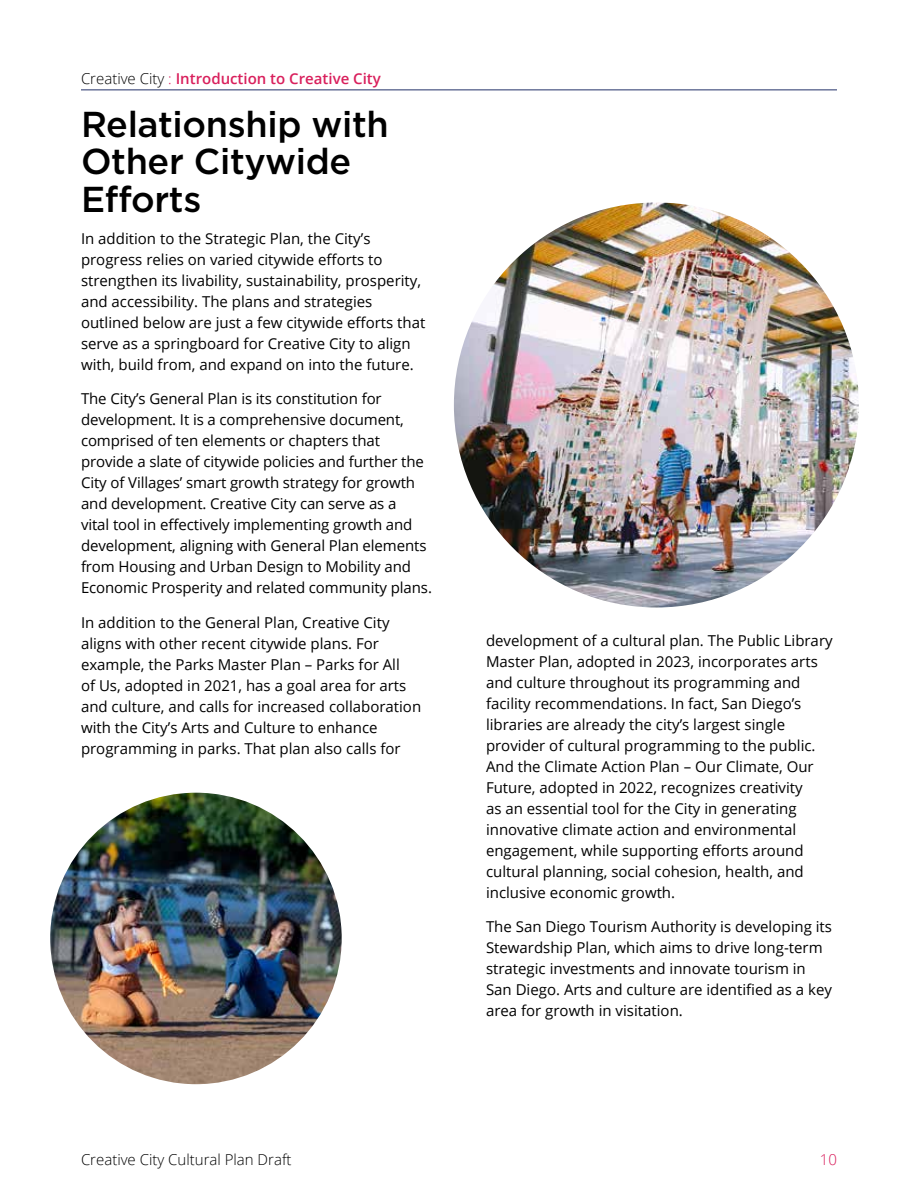
<style>
.page{position:relative;width:918px;height:1188px;background:#fff}
.page>*{position:absolute;margin:0;border:0;box-sizing:border-box;transform-origin:0 0}
.t1{font:500 36px/37.5px "Gotham";letter-spacing:-.01em;color:#000}
.t2{font:15px/21px "Open Sans";color:#000}
.t3{font:600 15px "Open Sans";color:#d91f5c}
.t4{font:300 15px "Open Sans";color:#000}
.t5{font:300 15px "Open Sans";color:#d91f5c}
.s1{font-weight:300;color:#000}
.s2{font-weight:300}
</style>
<div class="page">
<img style="left:50px;top:793px;width:292px;height:291px;border-radius:146px">
<img style="left:454px;top:202px;width:405px;height:406px;border-radius:202px">
<hr style="left:81px;top:89px;width:756px;height:1px;background:#233168">
<p class="t3" style="left:81px;top:68px;width:301px"><span class="s1">Creative City</span> <span class="s2">:</span> Introduction to Creative City</p>
<h1 class="t1" style="left:81px;top:105px;width:309px">Relationship with<br>Other Citywide<br>Efforts</h1>
<p class="t2" style="left:81px;top:227px;width:346px">In addition to the Strategic Plan, the City’s progress relies on varied citywide efforts to strengthen its livability, sustainability, prosperity, and accessibility. The plans and strategies outlined below are just a few citywide efforts that serve as a springboard for Creative City to align with, build from, and expand on into the future.</p>
<p class="t2" style="left:81px;top:388px;width:353px">The City’s General Plan is its constitution for development. It is a comprehensive document, comprised of ten elements or chapters that provide a slate of citywide policies and further the City of Villages’ smart growth strategy for growth and development. Creative City can serve as a<br>vital tool in effectively implementing growth and development, aligning with General Plan elements from Housing and Urban Design to Mobility and Economic Prosperity and related community plans.</p>
<p class="t2" style="left:81px;top:611px;width:342px">In addition to the General Plan, Creative City aligns with other recent citywide plans. For example, the Parks Master Plan – Parks for All<br>of Us, adopted in 2021, has a goal area for arts and culture, and calls for increased collaboration with the City’s Arts and Culture to enhance programming in parks. That plan also calls for</p>
<p class="t4" style="left:81px;top:1149px;width:212px">Creative City Cultural Plan Draft</p>
<p class="t2" style="left:486px;top:630px;width:348px">development of a cultural plan. The Public Library Master Plan, adopted in 2023, incorporates arts and culture throughout its programming and facility recommendations. In fact, San Diego’s libraries are already the city’s largest single provider of cultural programming to the public.<br>And the Climate Action Plan – Our Climate, Our Future, adopted in 2022, recognizes creativity<br>as an essential tool for the City in generating innovative climate action and environmental engagement, while supporting efforts around cultural planning, social cohesion, health, and inclusive economic growth.</p>
<p class="t2" style="left:486px;top:916px;width:348px">The San Diego Tourism Authority is developing its Stewardship Plan, which aims to drive long-term strategic investments and innovate tourism in San Diego. Arts and culture are identified as a key area for growth in visitation.</p>
<p class="t5" style="left:820px;top:1149px;width:19px">10</p>
</div>
